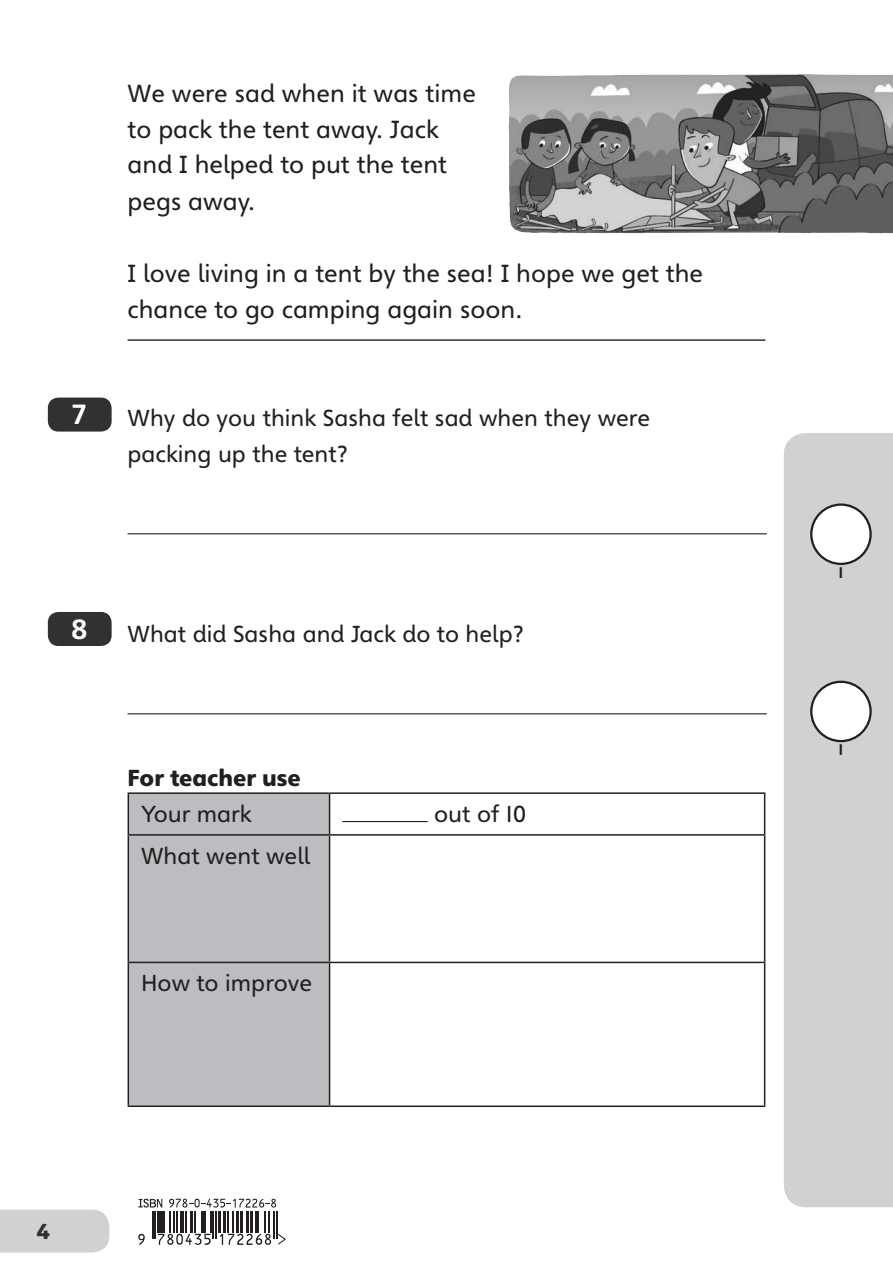
<style>
.page{position:relative;width:893px;height:1263px;background:#fff}
.page>*{position:absolute;margin:0;border:0;box-sizing:border-box;transform-origin:0 0}
.Question_number_styl{font:700 27px "Heinemann Roman Special";color:#fff}
.base_font{font:24px/35.2px "Heinemann Roman Special Rm";color:#202020}
.Question_number_styl-2{font:22.5px/36px "Heinemann Roman Special Rm";color:#231f20}
.t1{font:22.5px "Heinemann Roman Special Rm";color:#202020}
.t2{font:900 22.5px "Heinemann Roman Special";color:#202020}
.Page_number_style{font:900 21px "Heinemann Roman Special";color:#313131}
.t3{font:700 15px "Heinemann Roman Special";color:#231f20}
</style>
<div class="page">
<div style="left:0;top:1210px;width:109px;height:42px;background:#d1d1d1"></div>
<div style="left:783px;top:433px;width:110px;height:775px;background:#d1d1d1"></div>
<hr style="left:128px;top:339px;width:637px;height:2px;background:#313131">
<hr style="left:128px;top:533px;width:639px;height:1px;background:#202020">
<hr style="left:128px;top:713px;width:639px;height:1px;background:#202020">
<div style="left:129px;top:794px;width:200px;height:311px;background:#bcbdc0"></div>
<svg style="left:330px;top:794px;width:434px;height:311px"></svg>
<hr style="left:128px;top:792px;width:202px;height:2px;background:#231f20">
<hr style="left:128px;top:794px;width:1px;height:40px;background:#231f20">
<hr style="left:330px;top:792px;width:435px;height:2px;background:#231f20">
<hr style="left:329px;top:794px;width:1px;height:40px;background:#231f20">
<hr style="left:764px;top:794px;width:1px;height:40px;background:#231f20">
<hr style="left:128px;top:834px;width:202px;height:2px;background:#231f20">
<hr style="left:128px;top:836px;width:1px;height:126px;background:#231f20">
<hr style="left:330px;top:834px;width:435px;height:2px;background:#231f20">
<hr style="left:329px;top:836px;width:1px;height:126px;background:#231f20">
<hr style="left:764px;top:836px;width:1px;height:126px;background:#231f20">
<hr style="left:128px;top:962px;width:202px;height:1px;background:#231f20">
<hr style="left:128px;top:963px;width:1px;height:142px;background:#231f20">
<hr style="left:330px;top:962px;width:435px;height:1px;background:#231f20">
<hr style="left:329px;top:963px;width:1px;height:142px;background:#231f20">
<hr style="left:764px;top:963px;width:1px;height:142px;background:#231f20">
<hr style="left:128px;top:1105px;width:202px;height:2px;background:#231f20">
<hr style="left:330px;top:1105px;width:435px;height:2px;background:#231f20">
<hr style="left:342px;top:821px;width:86px;height:1px;background:#202020">
<img style="left:508px;top:74px;width:385px;height:160px">
<div style="left:48px;top:398px;width:64px;height:34px;background:#313131;border-radius:11px"></div>
<div style="left:811px;top:505px;width:60px;height:59px;background:#fff;border-radius:50%"></div>
<div style="left:810px;top:503px;width:62px;height:62px;border:2px solid #202020;border-radius:50%"></div>
<div style="left:48px;top:612px;width:64px;height:34px;background:#313131;border-radius:11px"></div>
<div style="left:811px;top:682px;width:60px;height:59px;background:#fff;border-radius:50%"></div>
<div style="left:810px;top:681px;width:62px;height:61px;border:2px solid #202020;border-radius:50%"></div>
<svg style="left:138px;top:1198px;width:148px;height:47px"></svg>
<h2 class="Question_number_styl" style="left:72px;top:398px;width:15px">7</h2>
<p class="base_font" style="left:128px;top:76px;width:350px">We were sad when it was time to pack the tent away. Jack and I helped to put the tent</p>
<p class="base_font" style="left:128px;top:184px;width:129px">pegs away.</p>
<p class="base_font" style="left:128px;top:256px;width:577px;line-height:36px">I love living in a tent by the sea! I hope we get the chance to go camping again soon.</p>
<h2 class="Question_number_styl-2" style="left:128px;top:400px;width:524px">Why do you think Sasha felt sad when they were packing up the tent?</h2>
<h2 class="Question_number_styl" style="left:71px;top:612px;width:18px">8</h2>
<h2 class="Question_number_styl-2" style="left:128px;top:616px;width:398px">What did Sasha and Jack do to help?</h2>
<p class="t2" style="left:128px;top:764px;width:175px">For teacher use</p>
<p class="t1" style="left:141px;top:800px;width:112px">Your mark</p>
<p class="t1" style="left:434px;top:800px;width:94px">out of 10</p>
<p class="t1" style="left:141px;top:842px;width:171px">What went well</p>
<p class="t1" style="left:141px;top:969px;width:172px">How to improve</p>
<p class="Page_number_style" style="left:37px;top:1218px;width:15px">4</p>
<p class="t3" style="left:838px;top:563px;width:6px">1</p>
<p class="t3" style="left:838px;top:740px;width:6px">1</p>
</div>
